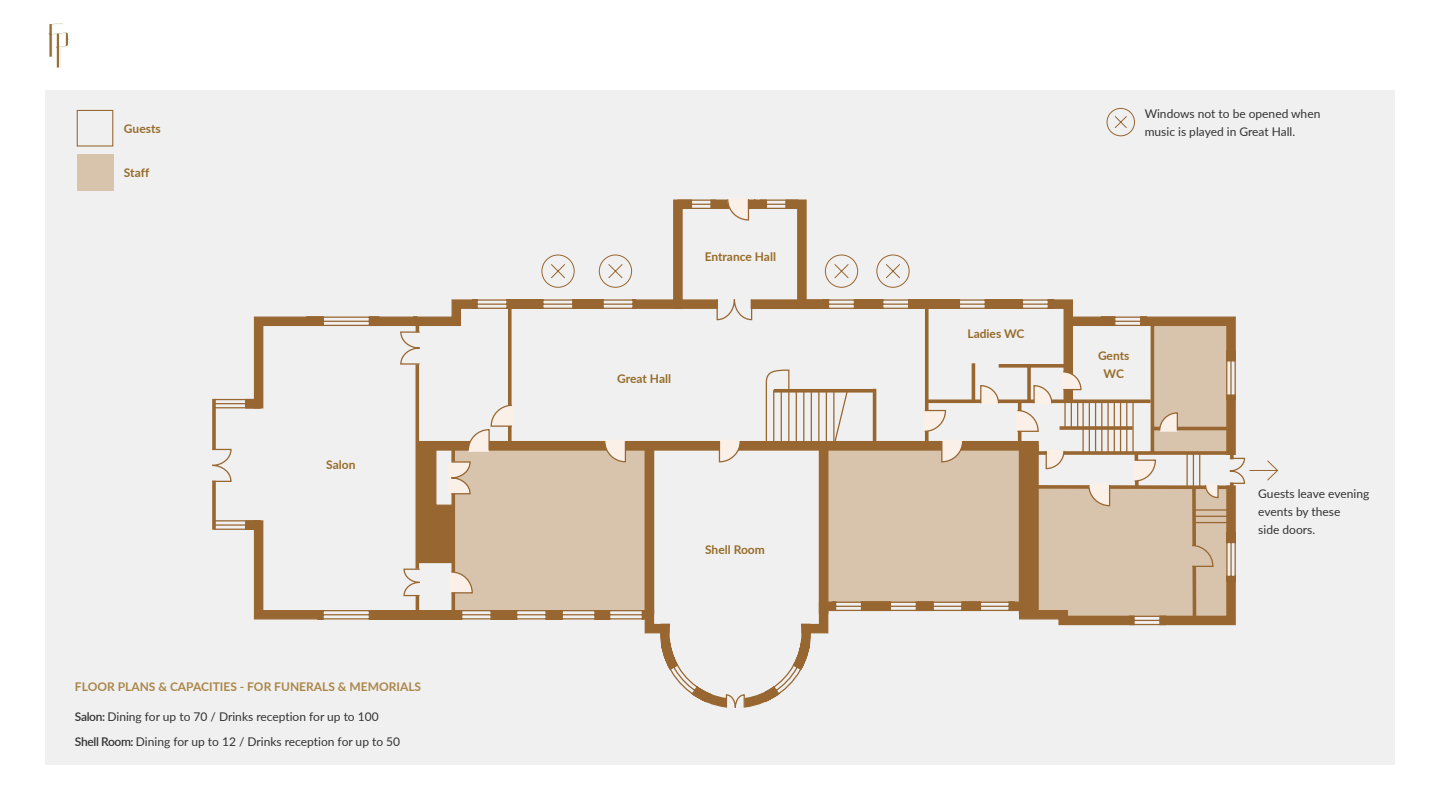
<style>
.page{position:relative;width:1440px;height:810px;background:#fff}
.page>*{position:absolute;margin:0;border:0;box-sizing:border-box;transform-origin:0 0}
.t1{font:12px/18px "Lato";color:#333}
.t2{font:700 12px/18px "Lato";color:#966c29;text-align:center}
.t3{font:700 12px "Lato";color:#ab8649}
.s1{font-weight:600}
</style>
<div class="page">
<div style="left:45px;top:90px;width:1349px;height:675px;background:#f0f0f0"></div>
<svg style="left:49px;top:23px;width:21px;height:45px"></svg>
<svg style="left:1106px;top:108px;width:29px;height:29px"></svg>
<div style="left:77px;top:110px;width:36px;height:37px;border:1px solid #986630"></div>
<div style="left:77px;top:154px;width:36px;height:37px;background:#d8c3ad"></div>
<svg style="left:253px;top:299px;width:983px;height:335px"></svg>
<svg style="left:414px;top:300px;width:821px;height:272px"></svg>
<svg style="left:400px;top:331px;width:16px;height:117px"></svg>
<svg style="left:927px;top:399px;width:89px;height:4px"></svg>
<div style="left:645px;top:445px;width:9px;height:168px;background:#986630"></div>
<div style="left:820px;top:445px;width:8px;height:168px;background:#986630"></div>
<div style="left:819px;top:444px;width:9px;height:170px;border:1px solid #986630"></div>
<div style="left:419px;top:442px;width:619px;height:8px;background:#986630"></div>
<div style="left:418px;top:441px;width:621px;height:10px;border:1px solid #986630"></div>
<hr style="left:416px;top:596px;width:3px;height:17px;background:#986630">
<svg style="left:403px;top:568px;width:18px;height:29px"></svg>
<svg style="left:212px;top:398px;width:50px;height:133px"></svg>
<div style="left:246px;top:400px;width:14px;height:8px;background:#986630"></div>
<div style="left:245px;top:399px;width:16px;height:10px;border:1px solid #986630"></div>
<svg style="left:212px;top:399px;width:4px;height:51px"></svg>
<hr style="left:452px;top:494px;width:3px;height:119px;background:#986630">
<svg style="left:450px;top:571px;width:23px;height:23px"></svg>
<svg style="left:941px;top:440px;width:23px;height:23px"></svg>
<svg style="left:923px;top:409px;width:24px;height:24px"></svg>
<hr style="left:972px;top:363px;width:3px;height:38px;background:#986630">
<svg style="left:999px;top:364px;width:17px;height:4px"></svg>
<svg style="left:980px;top:384px;width:20px;height:21px"></svg>
<svg style="left:659px;top:623px;width:153px;height:85px"></svg>
<svg style="left:416px;top:198px;width:494px;height:364px"></svg>
<svg style="left:1016px;top:349px;width:262px;height:276px"></svg>
<p class="t2" style="left:124px;top:119px;width:38px">Guests</p>
<p class="t2" style="left:124px;top:163px;width:27px">Staff</p>
<p class="t2" style="left:326px;top:456px;width:31px">Salon</p>
<p class="t3" style="left:75px;top:678px;width:348px">FLOOR PLANS &amp; CAPACITIES - FOR FUNERALS &amp; MEMORIALS</p>
<p class="t1" style="left:75px;top:703px;width:327px;line-height:25.5px"><span class="s1">Salon:</span> Dining for up to 70 / Drinks reception for up to 100<br><span class="s1">Shell Room:</span> Dining for up to 12 / Drinks reception for up to 50</p>
<p class="t2" style="left:705px;top:247px;width:73px">Entrance Hall</p>
<p class="t2" style="left:617px;top:369px;width:55px">Great Hall</p>
<p class="t2" style="left:705px;top:540px;width:61px">Shell Room</p>
<p class="t1" style="left:1145px;top:104px;width:177px">Windows not to be opened when music is played in Great Hall.</p>
<p class="t2" style="left:967px;top:324px;width:59px">Ladies WC</p>
<p class="t2" style="left:1098px;top:346px;width:33px">Gents<br>WC</p>
<p class="t1" style="left:1258px;top:484px;width:112px">Guests leave evening events by these<br>side doors.</p>
</div>
